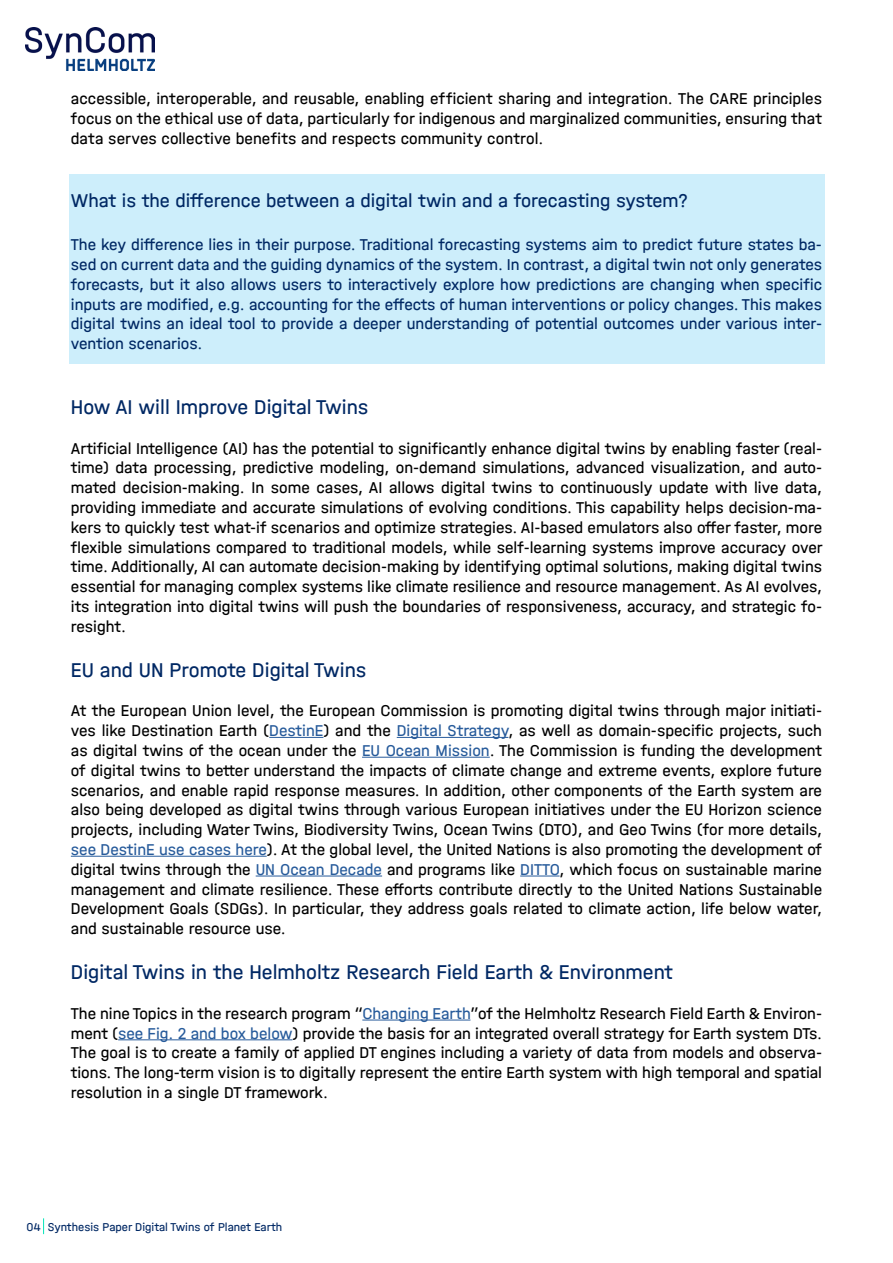
<style>
.page{position:relative;width:893px;height:1263px;background:#fff}
.page>*{position:absolute;margin:0;border:0;box-sizing:border-box;transform-origin:0 0}
.t1{font:21px "Helmholtz Halvar Mittel";color:#002864}
.t2{font:19.5px "Helmholtz Halvar Mittel";color:#002864}
.t3{font:16.5px/19.8px "Helmholtz Halvar Mittel";color:#000;text-align:justify}
.t4{font:16.5px/19.8px "Helmholtz Halvar Mittel";color:#002864;text-align:justify}
.t5{font:12px "Helmholtz Halvar Mittel";color:#002864}
.s1{color:#275b9b}
</style>
<div class="page">
<div style="left:69px;top:174px;width:755px;height:190px;background:#cdeefb"></div>
<img style="left:26px;top:28px;width:129px;height:43px">
<svg style="left:43px;top:1218px;width:1px;height:16px"></svg>
<hr style="left:269px;top:737px;width:54px;height:1px;background:#275b9b">
<hr style="left:397px;top:737px;width:111px;height:1px;background:#275b9b">
<hr style="left:362px;top:757px;width:128px;height:1px;background:#275b9b">
<hr style="left:71px;top:856px;width:196px;height:1px;background:#275b9b">
<hr style="left:256px;top:875px;width:126px;height:1px;background:#275b9b">
<hr style="left:520px;top:875px;width:40px;height:1px;background:#275b9b">
<hr style="left:362px;top:1019px;width:108px;height:1px;background:#275b9b">
<hr style="left:118px;top:1039px;width:174px;height:1px;background:#275b9b">
<p class="t3" style="left:71px;top:89px;width:753px">accessible, interoperable, and reusable, enabling efficient sharing and integration. The CARE principles focus on the ethical use of data, particularly for indigenous and marginalized communities, ensuring that data serves collective benefits and respects community control.</p>
<p class="t2" style="left:71px;top:189px;width:619px">What is the difference between a digital twin and a forecasting system?</p>
<p class="t4" style="left:71px;top:234px;width:753px">The key difference lies in their purpose. Traditional forecasting systems aim to predict future states ba&shy;sed on current data and the guiding dynamics of the system. In contrast, a digital twin not only generates forecasts, but it also allows users to interactively explore how predictions are changing when specific inputs are modified, e.g. accounting for the effects of human interventions or policy changes. This makes digital twins an ideal tool to provide a deeper understanding of potential outcomes under various inter&shy;vention scenarios.</p>
<p class="t1" style="left:71px;top:394px;width:299px">How AI will Improve Digital Twins</p>
<p class="t3" style="left:71px;top:438px;width:753px">Artificial Intelligence (AI) has the potential to significantly enhance digital twins by enabling faster (real&shy;time) data processing, predictive modeling, on-demand simulations, advanced visualization, and auto&shy;mated decision-making. In some cases, AI allows digital twins to continuously update with live data, providing immediate and accurate simulations of evolving conditions. This capability helps decision-ma&shy;kers to quickly test what-if scenarios and optimize strategies. AI-based emulators also offer faster, more flexible simulations compared to traditional models, while self-learning systems improve accuracy over time. Additionally, AI can automate decision-making by identifying optimal solutions, making digital twins essential for managing complex systems like climate resilience and resource management. As AI evolves, its integration into digital twins will push the boundaries of responsiveness, accuracy, and strategic fo&shy;resight.</p>
<p class="t1" style="left:71px;top:657px;width:297px">EU and UN Promote Digital Twins</p>
<p class="t3" style="left:71px;top:701px;width:753px">At the European Union level, the European Commission is promoting digital twins through major initiati&shy;ves like Destination Earth (<span class="s1">DestinE</span>) and the <span class="s1">Digital Strategy</span>, as well as domain-specific projects, such as digital twins of the ocean under the <span class="s1">EU Ocean Mission</span>. The Commission is funding the development of digital twins to better understand the impacts of climate change and extreme events, explore future scenarios, and enable rapid response measures. In addition, other components of the Earth system are also being developed as digital twins through various European initiatives under the EU Horizon science projects, including Water Twins, Biodiversity Twins, Ocean Twins (DTO), and Geo Twins (for more details, <span class="s1">see DestinE use cases here</span>). At the global level, the United Nations is also promoting the development of digital twins through the <span class="s1">UN Ocean Decade</span> and programs like <span class="s1">DITTO</span>, which focus on sustainable marine management and climate resilience. These efforts contribute directly to the United Nations Sustainable Development Goals (SDGs). In particular, they address goals related to climate action, life below water, and sustainable resource use.</p>
<p class="t1" style="left:71px;top:960px;width:604px">Digital Twins in the Helmholtz Research Field Earth &amp; Environment</p>
<p class="t3" style="left:71px;top:1003px;width:753px">The nine Topics in the research program “<span class="s1">Changing Earth</span>”of the Helmholtz Research Field Earth &amp; Environ&shy;ment (<span class="s1">see Fig. 2 and box below</span>) provide the basis for an integrated overall strategy for Earth system DTs.<br>The goal is to create a family of applied DT engines including a variety of data from models and observa&shy;tions. The long-term vision is to digitally represent the entire Earth system with high temporal and spatial resolution in a single DT framework.</p>
<p class="t5" style="left:27px;top:1219px;width:257px">04 Synthesis Paper Digital Twins of Planet Earth</p>
</div>
